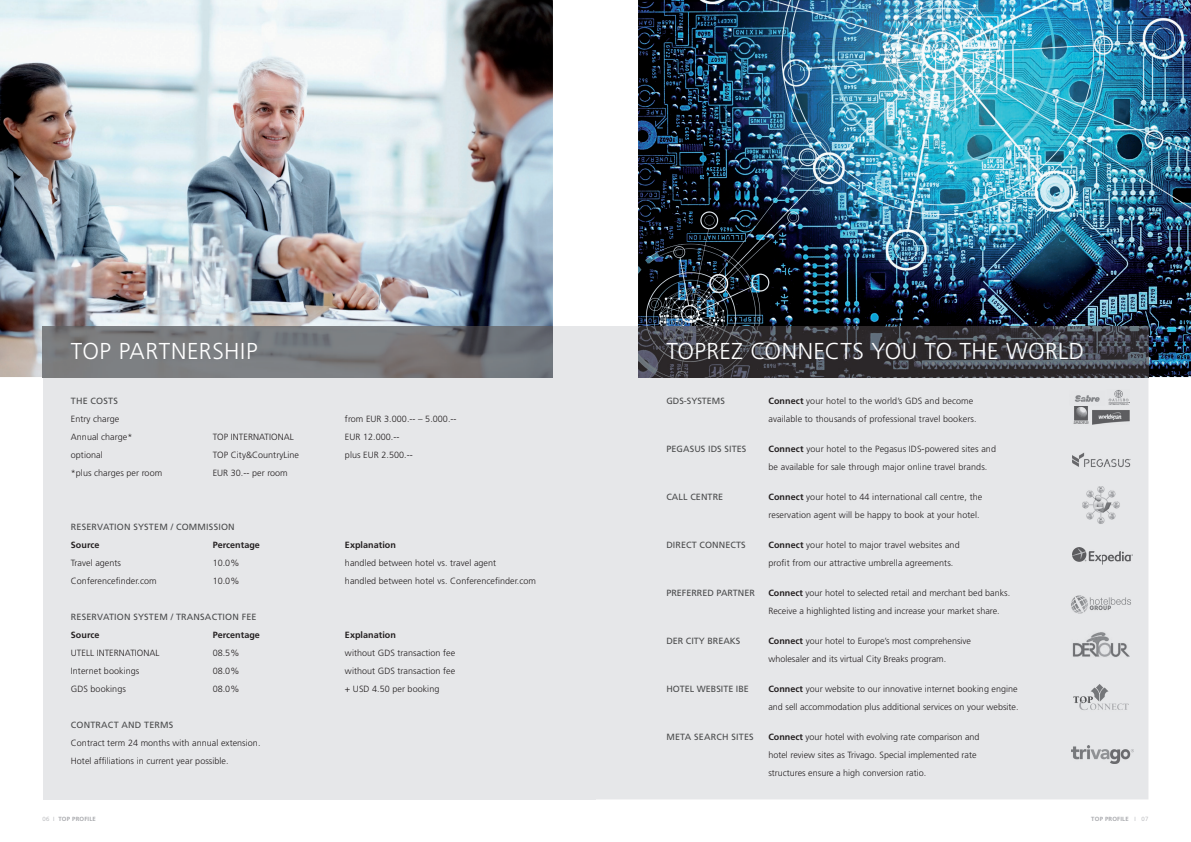
<style>
.page{position:relative;width:1191px;height:842px;background:#fff}
.page>*{position:absolute;margin:0;border:0;box-sizing:border-box;transform-origin:0 0}
.t1{font:300 23px "Frutiger";letter-spacing:.015em;color:#fff}
.t2{font:300 9px/18px "Frutiger";letter-spacing:.005em;color:#231f20}
.t3{font:9px "Frutiger";letter-spacing:.01em;color:#4b4c4d}
.t4{font:700 9px "Frutiger";letter-spacing:.005em;color:#231f20}
.t5{font:700 6px "Frutiger";letter-spacing:.03em;color:#a8a9ad}
.s1{font-weight:700}
.s2{font-weight:300}
</style>
<div class="page">
<div style="left:595px;top:326px;width:553px;height:473px;background:#e6e7e9"></div>
<img style="left:1066px;top:629px;width:63px;height:33px">
<img style="left:1073px;top:681px;width:55px;height:30px">
<img style="left:1071px;top:745px;width:62px;height:18px">
<img style="left:1070px;top:596px;width:61px;height:17px">
<img style="left:1073px;top:447px;width:57px;height:27px">
<img style="left:1072px;top:406px;width:58px;height:20px">
<img style="left:1069px;top:389px;width:60px;height:16px">
<img style="left:1082px;top:486px;width:38px;height:38px">
<img style="left:1072px;top:548px;width:60px;height:17px">
<div style="left:43px;top:326px;width:552px;height:473px;background:#e6e7e9"></div>
<img style="left:0;top:0;width:553px;height:377px">
<img style="left:638px;top:0;width:553px;height:377px">
<img style="left:43px;top:326px;width:510px;height:51px">
<img style="left:638px;top:326px;width:510px;height:51px">
<h1 class="t1" style="left:71px;top:338px;width:188px">TOP PARTNERsHIP</h1>
<p class="t3" style="left:71px;top:395px;width:48px">THE COSTS</p>
<p class="t2" style="left:71px;top:410px;width:50px">Entry charge</p>
<p class="t2" style="left:345px;top:410px;width:113px">from EUR 3.000.-- – 5.000.--</p>
<p class="t2" style="left:71px;top:428px;width:63px">Annual charge*</p>
<p class="t2" style="left:213px;top:428px;width:83px">TOP INTERNATIONAL</p>
<p class="t2" style="left:345px;top:428px;width:56px">EUR 12.000.--</p>
<p class="t2" style="left:71px;top:446px;width:33px">optional</p>
<p class="t2" style="left:213px;top:446px;width:88px">TOP City&amp;CountryLine</p>
<p class="t2" style="left:345px;top:446px;width:69px">plus EUR 2.500.--</p>
<p class="t2" style="left:71px;top:464px;width:93px">*plus charges per room</p>
<p class="t2" style="left:213px;top:464px;width:77px">EUR 30.-- per room</p>
<p class="t3" style="left:71px;top:521px;width:165px">RESERVATION SYSTEM / COMMISSION</p>
<p class="t4" style="left:71px;top:539px;width:30px">Source</p>
<p class="t4" style="left:213px;top:539px;width:49px">Percentage</p>
<p class="t4" style="left:345px;top:539px;width:52px">Explanation</p>
<p class="t2" style="left:71px;top:554px;width:52px">Travel agents</p>
<p class="t2" style="left:213px;top:554px;width:28px">10.0%</p>
<p class="t2" style="left:345px;top:554px;width:153px">handled between hotel vs. travel agent</p>
<p class="t2" style="left:71px;top:572px;width:87px">Conferencefinder.com</p>
<p class="t2" style="left:213px;top:572px;width:28px">10.0%</p>
<p class="t2" style="left:345px;top:572px;width:193px">handled between hotel vs. Conferencefinder.com</p>
<p class="t3" style="left:71px;top:611px;width:187px">RESERVATION SYSTEM / TRANSACTION FEE</p>
<p class="t4" style="left:71px;top:629px;width:30px">Source</p>
<p class="t4" style="left:213px;top:629px;width:49px">Percentage</p>
<p class="t4" style="left:345px;top:629px;width:52px">Explanation</p>
<p class="t2" style="left:71px;top:644px;width:90px">UTELL INTERNATIONAL</p>
<p class="t2" style="left:213px;top:644px;width:28px">08.5%</p>
<p class="t2" style="left:345px;top:644px;width:112px">without GDs transaction fee</p>
<p class="t2" style="left:71px;top:662px;width:70px">Internet bookings</p>
<p class="t2" style="left:213px;top:662px;width:28px">08.0%</p>
<p class="t2" style="left:345px;top:662px;width:112px">without GDs transaction fee</p>
<p class="t2" style="left:71px;top:680px;width:57px">GDs bookings</p>
<p class="t2" style="left:213px;top:680px;width:28px">08.0%</p>
<p class="t2" style="left:345px;top:680px;width:96px">+ UsD 4.50 per booking</p>
<p class="t3" style="left:71px;top:719px;width:104px">CONTRACT AND TERMS</p>
<p class="t2" style="left:71px;top:734px;width:191px">Contract term 24 months with annual extension.<br>Hotel affiliations in current year possible.</p>
<h1 class="t1" style="left:666px;top:338px;width:419px">TOPREZ CONNECTs YOU TO THE WORLD</h1>
<p class="t3" style="left:666px;top:395px;width:60px">GDS-SYSTEMS</p>
<p class="t2" style="left:768px;top:392px;width:210px"><span class="s1">Connect</span> your hotel to the world’s GDs and become available to thousands of professional travel bookers.</p>
<p class="t3" style="left:666px;top:443px;width:81px">PEGASUS IDS SITES</p>
<p class="t2" style="left:768px;top:440px;width:229px"><span class="s1">Connect</span> your hotel to the Pegasus IDs-powered sites and be available for sale through major online travel brands.</p>
<p class="t3" style="left:666px;top:491px;width:58px">CALL CENTRE</p>
<p class="t2" style="left:768px;top:488px;width:215px"><span class="s1">Connect</span> your hotel to 44 international call centre, the reservation agent will be happy to book at your hotel.</p>
<p class="t3" style="left:666px;top:539px;width:81px">DIRECT CONNECTS</p>
<p class="t2" style="left:768px;top:536px;width:193px"><span class="s1">Connect</span> your hotel to major travel websites and profit from our attractive umbrella agreements.</p>
<p class="t3" style="left:666px;top:587px;width:90px">PREFERRED PARTNER</p>
<p class="t2" style="left:768px;top:584px;width:243px"><span class="s1">Connect</span> your hotel to selected retail and merchant bed banks.<br>Receive a highlighted listing and increase your market share.</p>
<p class="t3" style="left:666px;top:635px;width:76px">DER CITY BREAKS</p>
<p class="t2" style="left:768px;top:632px;width:204px"><span class="s1">Connect</span> your hotel to Europe’s most comprehensive wholesaler and its virtual City Breaks program.</p>
<p class="t3" style="left:666px;top:683px;width:84px">HOTEL WEBSITE IBE</p>
<p class="t2" style="left:768px;top:680px;width:252px"><span class="s1">Connect</span> your website to our innovative internet booking engine and sell accommodation plus additional services on your website.</p>
<p class="t3" style="left:666px;top:731px;width:89px">META SEARCH SITES</p>
<p class="t2" style="left:768px;top:728px;width:213px"><span class="s1">Connect</span> your hotel with evolving rate comparison and hotel review sites as Trivago. special implemented rate structures ensure a high conversion ratio.</p>
<p class="t5" style="left:43px;top:815px;width:55px"><span class="s2">06 I</span> TOP PROFILE</p>
<p class="t5" style="left:1091px;top:815px;width:59px">TOP PROFILE <span class="s2">I 07</span></p>
</div>
